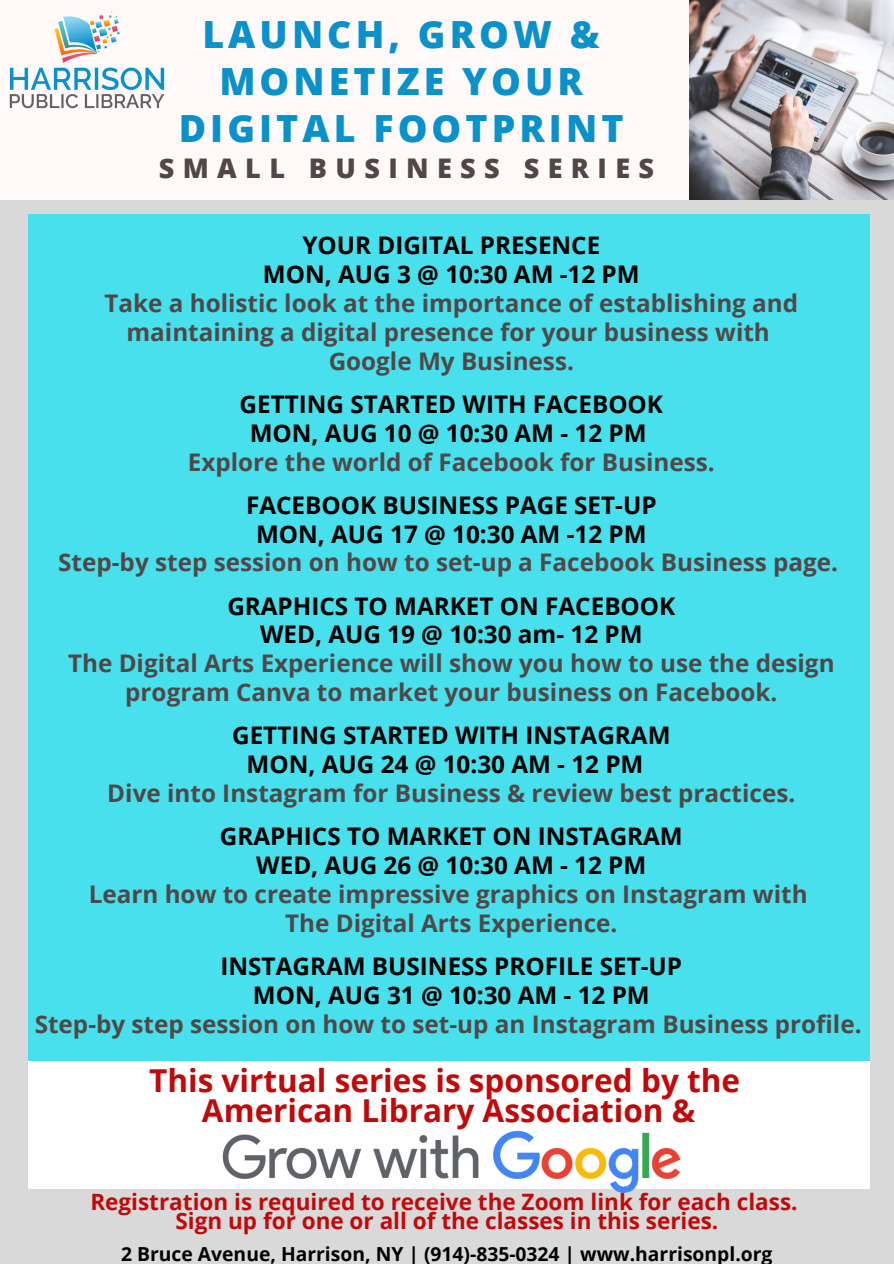
<style>
.page{position:relative;width:894px;height:1264px;background:#fff}
.page>*{position:absolute;margin:0;border:0;box-sizing:border-box;transform-origin:0 0}
.t1{font:800 37.5px/46.8px "Open Sans";letter-spacing:.11em;color:#0991cc;text-align:center}
.t2{font:700 31.5px/30.8px "Open Sans";color:#c20909;text-align:center}
.t3{font:800 27px "Open Sans";letter-spacing:.31em;color:#504848}
.t4{font:700 24.3px/28.8px "Open Sans";color:#504848;text-align:center}
.t5{font:700 24.3px/28.8px "Open Sans";color:#000;text-align:center}
.t6{font:700 22.5px/19.2px "Open Sans";color:#c20909;text-align:center}
.t7{font:700 19.35px "Open Sans";color:#000}
</style>
<div class="page">
<div style="left:0;top:0;width:893px;height:1263px;background:#d9d9d9"></div>
<div style="left:0;top:0;width:893px;height:199px;background:#fff9f9"></div>
<div style="left:28px;top:215px;width:841px;height:971px;background:#49e0ed"></div>
<img style="left:689px;top:0;width:204px;height:199px">
<img style="left:9px;top:11px;width:156px;height:98px">
<div style="left:28px;top:1060px;width:841px;height:128px;background:#fff"></div>
<img style="left:175px;top:1130px;width:552px;height:63px">
<h1 class="t1" style="left:179px;top:10px;width:446px">LAUNCH, GROW &amp;<br>MONETIZE YOUR<br>DIGITAL FOOTPRINT</h1>
<p class="t3" style="left:159px;top:149px;width:497px">SMALL BUSINESS SERIES</p>
<p class="t5" style="left:263px;top:230px;width:378px">YOUR DIGITAL PRESENCE<br>MON, AUG 3 @ 10:30 AM -12 PM</p>
<p class="t4" style="left:104px;top:288px;width:695px">Take a holistic look at the importance of establishing and maintaining a digital presence for your business with<br>Google My Business.</p>
<p class="t5" style="left:239px;top:389px;width:425px">GETTING STARTED WITH FACEBOOK<br>MON, AUG 10 @ 10:30 AM - 12 PM</p>
<p class="t4" style="left:188px;top:446px;width:528px">Explore the world of Facebook for Business.</p>
<p class="t5" style="left:246px;top:490px;width:412px">FACEBOOK BUSINESS PAGE SET-UP<br>MON, AUG 17 @ 10:30 AM -12 PM</p>
<p class="t4" style="left:58px;top:547px;width:781px">Step-by step session on how to set-up a Facebook Business page.</p>
<p class="t5" style="left:227px;top:590px;width:449px">GRAPHICS TO MARKET ON FACEBOOK<br>WED, AUG 19 @ 10:30 am- 12 PM</p>
<p class="t4" style="left:68px;top:648px;width:767px">The Digital Arts Experience will show you how to use the design program Canva to market your business on Facebook.</p>
<p class="t5" style="left:232px;top:720px;width:440px">GETTING STARTED WITH INSTAGRAM<br>MON, AUG 24 @ 10:30 AM - 12 PM</p>
<p class="t4" style="left:107px;top:778px;width:689px">Dive into Instagram for Business &amp; review best practices.</p>
<p class="t5" style="left:220px;top:821px;width:464px">GRAPHICS TO MARKET ON INSTAGRAM<br>WED, AUG 26 @ 10:30 AM - 12 PM</p>
<p class="t4" style="left:89px;top:879px;width:720px">Learn how to create impressive graphics on Instagram with<br>The Digital Arts Experience.</p>
<p class="t5" style="left:220px;top:951px;width:463px">INSTAGRAM BUSINESS PROFILE SET-UP<br>MON, AUG 31 @ 10:30 AM - 12 PM</p>
<p class="t4" style="left:35px;top:1008px;width:828px">Step-by step session on how to set-up an Instagram Business profile.</p>
<p class="t2" style="left:149px;top:1064px;width:592px">This virtual series is sponsored by the<br>American Library Association &amp;</p>
<p class="t6" style="left:90px;top:1191px;width:708px">Registration is required to receive the Zoom link for each class.<br>Sign up for one or all of the classes in this series.</p>
<p class="t7" style="left:121px;top:1240px;width:652px">2 Bruce Avenue, Harrison, NY | (914)-835-0324 | www.harrisonpl.org</p>
</div>
